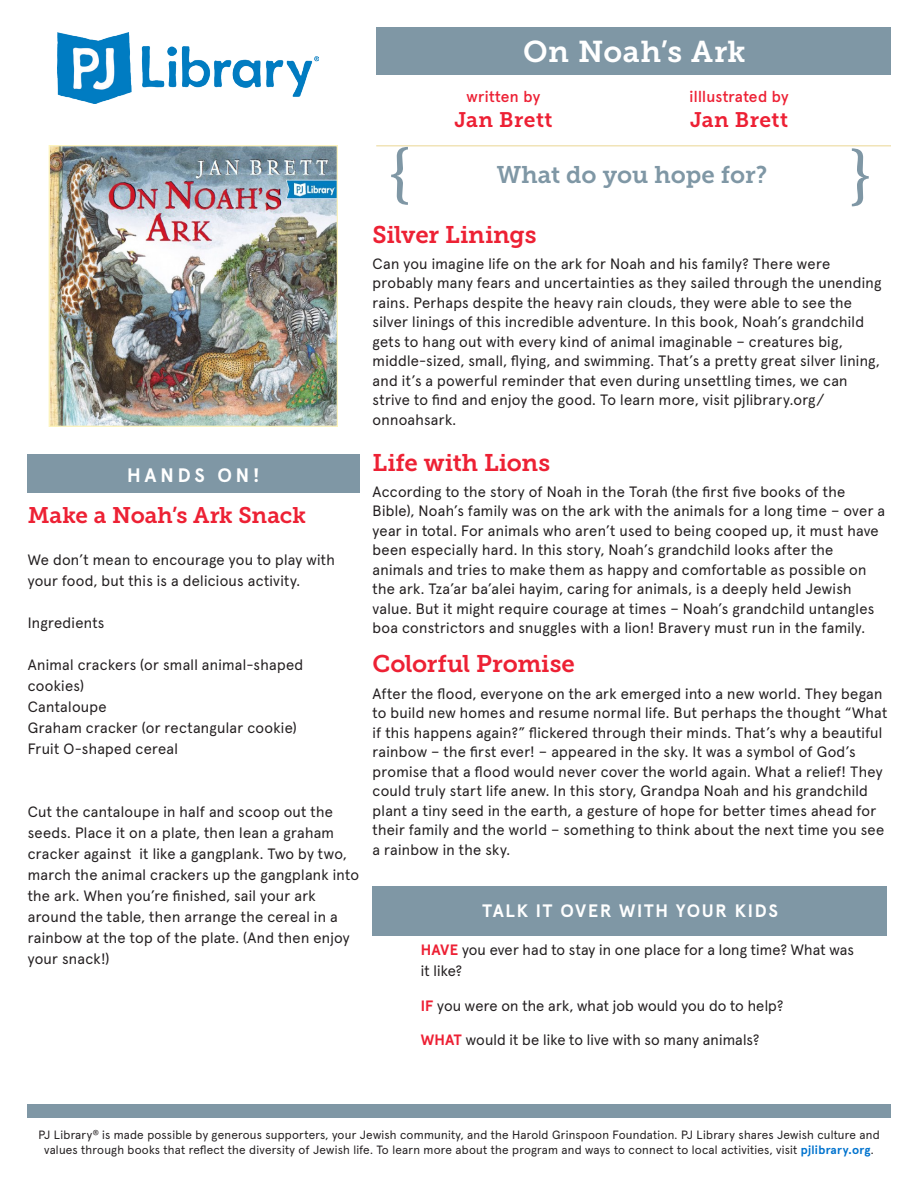
<style>
.page{position:relative;width:918px;height:1188px;background:#fff}
.page>*{position:absolute;margin:0;border:0;box-sizing:border-box;transform-origin:0 0}
.t1{font:700 66px "Minion Pro";color:#7f97a5}
.t2{font:30px "Museo Slab 700";letter-spacing:.02em;color:#fff}
.t3{font:24px "Museo Slab 700";letter-spacing:-.005em;color:#ed2134}
.t4{font:24px "Museo Slab 700";color:#7f97a5}
.t5{font:22.5px "Museo Slab 700";color:#ed2134}
.t6{font:21px "Museo Slab 700";letter-spacing:.02em;color:#ed2034}
.t7{font:700 19.5px "Apercu Pro";letter-spacing:.2em;color:#fff}
.t8{font:700 18px "Apercu Pro";letter-spacing:.09em;color:#fff}
.t9{font:500 15.75px "Apercu Pro";letter-spacing:.02em;color:#ed2034}
.t10{font:15px/19.5px "Apercu Pro";letter-spacing:.02em;color:#231f20}
.t11{font:12px/15px "Apercu Pro";letter-spacing:.02em;color:#231f20;text-align:center}
.s1{font-weight:700;color:#ed2034}
.s2{font-weight:700;color:#0073ce}
</style>
<div class="page">
<div style="left:376px;top:27px;width:515px;height:48px;background:#7f97a5"></div>
<img style="left:51px;top:147px;width:285px;height:278px">
<div style="left:49px;top:145px;width:289px;height:282px;border:1px solid #fef5bf"></div>
<hr style="left:376px;top:145px;width:515px;height:2px;background:#f1e4b7">
<div style="left:373px;top:886px;width:514px;height:49px;background:#7f97a5"></div>
<div style="left:27px;top:1104px;width:864px;height:13px;background:#7f97a5"></div>
<div style="left:27px;top:455px;width:333px;height:38px;background:#7f97a5"></div>
<img style="left:58px;top:32px;width:261px;height:71px">
<p class="t7" style="left:127px;top:460px;width:134px">HANDS ON!</p>
<p class="t5" style="left:28px;top:503px;width:280px">Make a Noah’s Ark Snack</p>
<p class="t10" style="left:28px;top:548px;width:309px;line-height:21px">We don’t mean to encourage you to play with your food, but this is a delicious activity.</p>
<p class="t10" style="left:28px;top:612px;width:78px">Ingredients</p>
<p class="t10" style="left:28px;top:653px;width:277px;line-height:21px">Animal crackers (or small animal-shaped cookies)</p>
<p class="t10" style="left:28px;top:696px;width:81px">Cantaloupe</p>
<p class="t10" style="left:28px;top:717px;width:271px">Graham cracker (or rectangular cookie)</p>
<p class="t10" style="left:28px;top:738px;width:152px">Fruit O-shaped cereal</p>
<p class="t10" style="left:28px;top:800px;width:333px;line-height:21px">Cut the cantaloupe in half and scoop out the seeds. Place it on a plate, then lean a graham cracker against it like a gangplank. Two by two, march the animal crackers up the gangplank into the ark. When you’re finished, sail your ark around the table, then arrange the cereal in a rainbow at the top of the plate. (And then enjoy your snack!)</p>
<p class="t1" style="left:387px;top:126px;width:25px">{</p>
<p class="t2" style="left:523px;top:34px;width:224px">On Noah’s Ark</p>
<p class="t9" style="left:467px;top:84px;width:75px">written by</p>
<p class="t6" style="left:454px;top:108px;width:100px">Jan Brett</p>
<p class="t9" style="left:689px;top:84px;width:101px">illlustrated by</p>
<p class="t6" style="left:690px;top:108px;width:100px">Jan Brett</p>
<p class="t4" style="left:497px;top:161px;width:272px">What do you hope for?</p>
<p class="t1" style="left:849px;top:128px;width:25px">}</p>
<p class="t3" style="left:373px;top:221px;width:165px">Silver Linings</p>
<p class="t10" style="left:373px;top:253px;width:510px">Can you imagine life on the ark for Noah and his family? There were probably many fears and uncertainties as they sailed through the unending rains. Perhaps despite the heavy rain clouds, they were able to see the silver linings of this incredible adventure. In this book, Noah’s grandchild gets to hang out with every kind of animal imaginable – creatures big, middle-sized, small, flying, and swimming. That’s a pretty great silver lining, and it’s a powerful reminder that even during unsettling times, we can strive to find and enjoy the good. To learn more, visit pjlibrary.org/ onnoahsark.</p>
<p class="t3" style="left:373px;top:449px;width:179px">Life with Lions</p>
<p class="t10" style="left:373px;top:481px;width:514px">According to the story of Noah in the Torah (the first five books of the Bible), Noah’s family was on the ark with the animals for a long time – over a year in total. For animals who aren’t used to being cooped up, it must have been especially hard. In this story, Noah’s grandchild looks after the animals and tries to make them as happy and comfortable as possible on the ark. Tza’ar ba’alei hayim, caring for animals, is a deeply held Jewish value. But it might require courage at times – Noah’s grandchild untangles boa constrictors and snuggles with a lion! Bravery must run in the family.</p>
<p class="t3" style="left:373px;top:651px;width:204px">Colorful Promise</p>
<p class="t10" style="left:373px;top:682px;width:516px">After the flood, everyone on the ark emerged into a new world. They began to build new homes and resume normal life. But perhaps the thought “What if this happens again?” flickered through their minds. That’s why a beautiful rainbow – the first ever! – appeared in the sky. It was a symbol of God’s promise that a flood would never cover the world again. What a relief! They could truly start life anew. In this story, Grandpa Noah and his grandchild plant a tiny seed in the earth, a gesture of hope for better times ahead for their family and the world – something to think about the next time you see a rainbow in the sky.</p>
<p class="t8" style="left:482px;top:897px;width:297px">TALK IT OVER WITH YOUR KIDS</p>
<p class="t10" style="left:421px;top:938px;width:435px;line-height:21px"><span class="s1">HAVE</span> you ever had to stay in one place for a long time? What was it like?</p>
<p class="t10" style="left:421px;top:994px;width:364px"><span class="s1">IF</span> you were on the ark, what job would you do to help?</p>
<p class="t10" style="left:421px;top:1029px;width:340px"><span class="s1">WHAT</span> would it be like to live with so many animals?</p>
<p class="t11" style="left:38px;top:1126px;width:843px">PJ Library<sup>®</sup> is made possible by generous supporters, your Jewish community, and the Harold Grinspoon Foundation. PJ Library shares Jewish culture and values through books that reflect the diversity of Jewish life. To learn more about the program and ways to connect to local activities, visit <span class="s2">pjlibrary.org</span>.</p>
</div>
